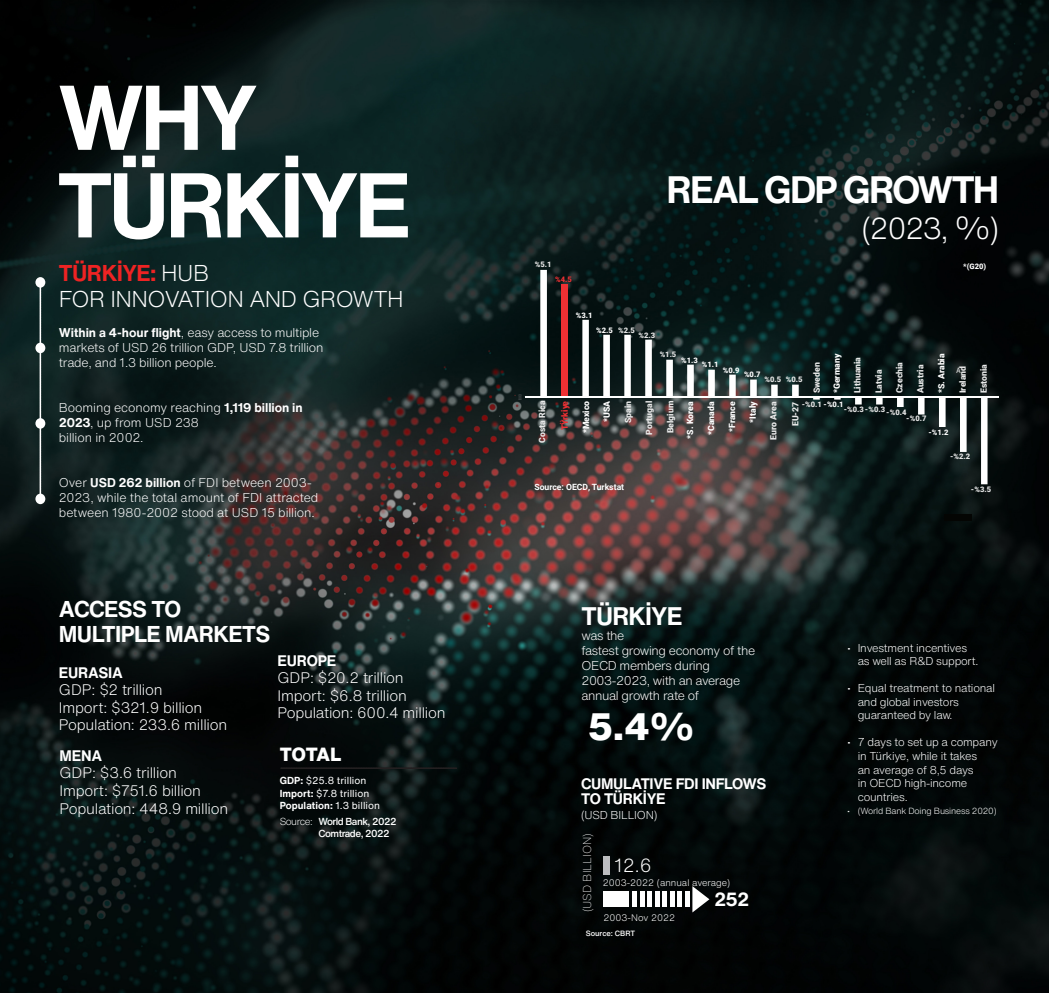
<style>
.page{position:relative;width:1049px;height:993px;background:#fff}
.page>*{position:absolute;margin:0;border:0;box-sizing:border-box;transform-origin:0 0}
.Haber_Başlığı{font:700 90px "Helvetica Now Text";letter-spacing:-.05em;color:#fff}
.Haber_Başlığı-2{font:700 37.5px "Helvetica Now Text";letter-spacing:-.05em;color:#fff}
.t1{font:800 37.5px "Helvetica Now Text";color:#fff}
.Haber_Başlığı-3{font:300 30px "Helvetica Now Text";color:#fff}
.t2{font:700 25px "Helvetica Now Text";letter-spacing:-.03em;color:#fff}
.Küçük_Haber_Başlığı{font:300 22.5px/25px "Helvetica Now Text";letter-spacing:-.025em;color:#fff}
.Küçük_Haber_Başlığı-2{font:700 22.5px "Helvetica Now Text";letter-spacing:-.025em;color:#fff}
.t3{font:800 18.75px "Helvetica Now Text";letter-spacing:-.02em;color:#fff}
.t4{font:300 18.75px "Helvetica Now Text";color:#fff}
.t5{font:700 18.75px "Helvetica Now Text";color:#fff}
.Body_Text{font:300 15px "Helvetica Now Text";letter-spacing:-.015em;color:#fff}
.Body_Text-2{font:700 15px "Helvetica Now Text";letter-spacing:-.02em;color:#fff}
.Body_Text-3{font:300 12.5px/15px "Helvetica Now Text";letter-spacing:-.015em;color:#fff}
.t6{font:300 11.25px/13.5px "Helvetica Now Text";letter-spacing:-.02em;color:#fff}
.t7{font:200 11.25px "Helvetica Now Text";color:#fff}
.Body_Text-4{font:10px "Helvetica Now Text";letter-spacing:.005em;color:#fff}
.t8{font:500 10px "Helvetica Now Text";letter-spacing:-.05em;color:#fff}
.Body_Text-5{font:700 10px "Helvetica Now Text";letter-spacing:.005em;color:#fff}
.t9{font:300 9.38px "Helvetica Now Text";color:#fff}
.t10{font:300 8.75px "Helvetica Now Text";letter-spacing:-.02em;color:#fff}
.t11{font:900 8.62px "Roboto";color:#e9e9e9}
.t12{font:900 8.62px "Roboto";color:#fff}
.t13{font:700 8.62px "Roboto";color:#fff}
.t14{font:900 8.62px "Roboto";color:#ee3033}
.t15{font:900 7.62px "Roboto";color:#e9e9e9}
.t16{font:900 7.62px "Roboto";color:#fff}
.t17{font:900 7.62px "Roboto";color:#ee3033}
.t18{font:500 7.5px "Helvetica Now Text";color:#fff}
.t19{font:7.5px "Arial Narrow";color:#fff}
.s1{font-weight:700;color:#ee2323}
.s2{font-weight:700}
.s3{font-weight:400}
.s4{font-weight:300}
.s5{color:#e9e9e9}
.s6{color:#fff}
</style>
<div class="page">
<img style="left:0;top:0;width:1049px;height:992px">
<svg style="left:281px;top:767px;width:176px;height:1px"></svg>
<div style="left:35px;top:277px;width:10px;height:10px;background:#fff;border-radius:50%"></div>
<div style="left:35px;top:342px;width:10px;height:11px;background:#fff;border-radius:50%"></div>
<div style="left:35px;top:418px;width:10px;height:10px;background:#fff;border-radius:50%"></div>
<div style="left:35px;top:493px;width:10px;height:11px;background:#fff;border-radius:50%"></div>
<svg style="left:40px;top:287px;width:1px;height:206px"></svg>
<div style="left:603px;top:856px;width:7px;height:18px;background:#bcbdc0"></div>
<div style="left:603px;top:891px;width:26px;height:15px;background:#fff"></div>
<div style="left:632px;top:891px;width:5px;height:15px;background:#fff"></div>
<hr style="left:640px;top:891px;width:4px;height:15px;background:#fff">
<div style="left:647px;top:891px;width:5px;height:15px;background:#fff"></div>
<hr style="left:655px;top:891px;width:4px;height:15px;background:#fff">
<div style="left:662px;top:891px;width:5px;height:15px;background:#fff"></div>
<div style="left:670px;top:891px;width:5px;height:15px;background:#fff"></div>
<div style="left:677px;top:891px;width:5px;height:15px;background:#fff"></div>
<div style="left:685px;top:891px;width:5px;height:15px;background:#fff"></div>
<svg style="left:692px;top:885px;width:17px;height:27px"></svg>
<div style="left:944px;top:513px;width:27px;height:7px;background:#040503"></div>
<svg style="left:540px;top:270px;width:447px;height:214px;background:#272f2f"></svg>
<div style="left:561px;top:285px;width:7px;height:112px;background:#ee3033"></div>
<hr style="left:526px;top:396px;width:473px;height:1px;background:#fff">
<svg style="left:519px;top:394px;width:3px;height:6px"></svg>
<p class="Haber_Başlığı" style="left:57px;top:50px;width:202px">WHY</p>
<p class="Haber_Başlığı" style="left:57px;top:137px;width:356px">TÜRKİYE</p>
<p class="Küçük_Haber_Başlığı" style="left:59px;top:260px;width:346px"><span class="s1">TÜRKİYE:</span> HUB<br>FOR INNOVATION AND GROWTH</p>
<p class="Body_Text-3" style="left:59px;top:324px;width:266px"><span class="s2">Within a 4-hour flight</span>, easy access to multiple markets of USD 26 trillion GDP, USD 7.8 trillion trade, and 1.3 billion people.</p>
<p class="Body_Text-3" style="left:59px;top:399px;width:245px">Booming economy reaching <span class="s2">1,119 billion in<br>2023</span>, up from USD 238</p>
<p class="Body_Text-3" style="left:59px;top:429px;width:86px">billion in 2002.</p>
<p class="Body_Text-3" style="left:59px;top:474px;width:261px">Over <span class="s2">USD 262 billion</span> of FDI between 2003-<br>2023, while the total amount of FDI attracted between 1980-2002 stood at USD 15 billion.</p>
<p class="Küçük_Haber_Başlığı-2" style="left:59px;top:592px;width:124px">ACCESS TO</p>
<p class="Küçük_Haber_Başlığı-2" style="left:59px;top:617px;width:213px">MULTIPLE MARKETS</p>
<p class="Body_Text-2" style="left:59px;top:661px;width:66px">EURASIA</p>
<p class="Body_Text" style="left:59px;top:678px;width:105px">GDP: $2 trillion</p>
<p class="Body_Text" style="left:59px;top:696px;width:145px">Import: $321.9 billion</p>
<p class="Body_Text" style="left:59px;top:713px;width:170px">Population: 233.6 million</p>
<p class="Body_Text-2" style="left:59px;top:744px;width:44px">MENA</p>
<p class="Body_Text" style="left:59px;top:761px;width:119px">GDP: $3.6 trillion</p>
<p class="Body_Text" style="left:59px;top:779px;width:143px">Import: $751.6 billion</p>
<p class="Body_Text" style="left:59px;top:796px;width:170px">Population: 448.9 million</p>
<p class="Body_Text-2" style="left:277px;top:648px;width:60px">EUROPE</p>
<p class="Body_Text" style="left:277px;top:666px;width:128px">GDP: $20.2 trillion</p>
<p class="Body_Text" style="left:277px;top:684px;width:131px">Import: $6.8 trillion</p>
<p class="Body_Text" style="left:277px;top:701px;width:170px">Population: 600.4 million</p>
<p class="t3" style="left:280px;top:740px;width:63px">TOTAL</p>
<p class="Body_Text-4" style="left:280px;top:772px;width:88px"><span class="s2">GDP:</span> $25.8 trillion</p>
<p class="Body_Text-4" style="left:280px;top:785px;width:91px"><span class="s2">Import:</span> $7.8 trillion</p>
<p class="Body_Text-5" style="left:280px;top:797px;width:102px">Population: <span class="s3">1.3 billion</span></p>
<p class="t8" style="left:280px;top:813px;width:118px"><span class="s4">Source:</span> World Bank, 2022</p>
<p class="t8" style="left:318px;top:825px;width:73px">Comtrade, 2022</p>
<p class="t15" style="left:535px;top:259px;width:18px">%5.1</p>
<p class="t17" style="left:555px;top:274px;width:18px">%4.5</p>
<p class="t16" style="left:576px;top:310px;width:18px">%3.1</p>
<p class="t16" style="left:596px;top:324px;width:40px">%2.5 <span class="s5">%2.5</span></p>
<p class="t15" style="left:638px;top:330px;width:18px">%2.3</p>
<p class="Haber_Başlığı-2" style="left:667px;top:161px;width:334px">REAL GDP GROWTH</p>
<p class="Haber_Başlığı-3" style="left:861px;top:206px;width:139px">(2023, %)</p>
<p class="t16" style="left:963px;top:260px;width:24px">*(G20)</p>
<p class="t11" style="left:536px;top:442px;width:43px;rotate:-90deg">Costa Rica</p>
<p class="t15" style="left:660px;top:349px;width:18px">%1.5</p>
<p class="t11" style="left:914px;top:393px;width:30px;rotate:-90deg">Austria</p>
<p class="t12" style="left:935px;top:393px;width:41px;rotate:-90deg">*S. Arabia</p>
<p class="t11" style="left:810px;top:393px;width:32px;rotate:-90deg">Sweden</p>
<p class="t12" style="left:831px;top:393px;width:41px;rotate:-90deg">*Germany</p>
<p class="t11" style="left:851px;top:393px;width:38px;rotate:-90deg">Lithuania</p>
<p class="t16" style="left:681px;top:355px;width:18px">%1.3</p>
<p class="t16" style="left:702px;top:359px;width:18px">%1.1</p>
<p class="t11" style="left:893px;top:393px;width:33px;rotate:-90deg">Czechia</p>
<p class="t16" style="left:723px;top:365px;width:18px">%0.9</p>
<p class="t11" style="left:873px;top:393px;width:25px;rotate:-90deg">Latvia</p>
<p class="t16" style="left:744px;top:369px;width:18px">%0.7</p>
<p class="t15" style="left:764px;top:374px;width:18px">%0.5</p>
<p class="t15" style="left:786px;top:374px;width:18px">%0.5</p>
<p class="t15" style="left:802px;top:399px;width:43px">-%0.1 <span class="s6">-%0.1</span></p>
<p class="t14" style="left:559px;top:430px;width:31px;rotate:-90deg">TŸrkiye</p>
<p class="t12" style="left:580px;top:433px;width:34px;rotate:-90deg">*Mexico</p>
<p class="t12" style="left:601px;top:422px;width:23px;rotate:-90deg">*USA</p>
<p class="t11" style="left:622px;top:423px;width:24px;rotate:-90deg">Spain</p>
<p class="t11" style="left:643px;top:434px;width:35px;rotate:-90deg">Portugal</p>
<p class="t11" style="left:664px;top:433px;width:34px;rotate:-90deg">Belgium</p>
<p class="t12" style="left:684px;top:438px;width:39px;rotate:-90deg">*S. Korea</p>
<p class="t12" style="left:705px;top:434px;width:35px;rotate:-90deg">*Canada</p>
<p class="t12" style="left:726px;top:432px;width:32px;rotate:-90deg">*France</p>
<p class="t12" style="left:747px;top:422px;width:23px;rotate:-90deg">*Italy</p>
<p class="t11" style="left:767px;top:439px;width:40px;rotate:-90deg">Euro Area</p>
<p class="t11" style="left:789px;top:426px;width:26px;rotate:-90deg">EU-27</p>
<p class="t15" style="left:844px;top:404px;width:43px">-%0.3 -%0.3</p>
<p class="t15" style="left:886px;top:407px;width:22px">-%0.4</p>
<p class="t15" style="left:906px;top:413px;width:22px">-%0.7</p>
<p class="t16" style="left:928px;top:427px;width:22px">-%1.2</p>
<p class="t11" style="left:957px;top:393px;width:29px;rotate:-90deg">Ireland</p>
<p class="t11" style="left:978px;top:393px;width:30px;rotate:-90deg">Estonia</p>
<p class="t19" style="left:956px;top:365px;width:6px">A</p>
<p class="t15" style="left:950px;top:451px;width:22px">-%2.2</p>
<p class="t13" style="left:534px;top:481px;width:91px">Source: OECD, Turkstat</p>
<p class="t2" style="left:581px;top:597px;width:103px">TÜRKİYE</p>
<p class="Body_Text-3" style="left:581px;top:627px;width:45px">was the</p>
<p class="Body_Text-3" style="left:581px;top:642px;width:175px">fastest growing economy of the<br>OECD members during</p>
<p class="Body_Text-3" style="left:581px;top:672px;width:160px">2003-2023, with an average annual growth rate of</p>
<p class="t1" style="left:587px;top:697px;width:109px">5.4%</p>
<p class="Body_Text-2" style="left:581px;top:772px;width:187px">CUMULATIVE FDI INFLOWS</p>
<p class="Body_Text-2" style="left:581px;top:787px;width:86px">TO TÜRKİYE</p>
<p class="t6" style="left:581px;top:807px;width:78px">(USD BILLION)</p>
<p class="t7" style="left:579px;top:912px;width:81px;rotate:-90deg">(USD BILLION)</p>
<p class="t9" style="left:603px;top:910px;width:73px">2003-Nov 2022</p>
<p class="t4" style="left:614px;top:850px;width:39px">12.6</p>
<p class="t9" style="left:603px;top:875px;width:129px">2003-2022 (annual average)</p>
<p class="t5" style="left:714px;top:885px;width:37px">252</p>
<p class="t18" style="left:586px;top:927px;width:51px">Source: CBRT</p>
<p class="t15" style="left:971px;top:484px;width:22px">-%3.5</p>
<p class="t6" style="left:858px;top:640px;width:122px;text-indent:-11px">• Investment incentives as well as R&amp;D support.</p>
<p class="t6" style="left:858px;top:681px;width:139px;text-indent:-11px">• Equal treatment to national and global investors guaranteed by law.</p>
<p class="t6" style="left:858px;top:735px;width:142px;text-indent:-11px">• 7 days to set up a company in Türkiye, while it takes<br>an average of 8,5 days<br>in OECD high-income countries.</p>
<p class="t10" style="left:847px;top:804px;width:151px">• (World Bank Doing Business 2020)</p>
</div>
